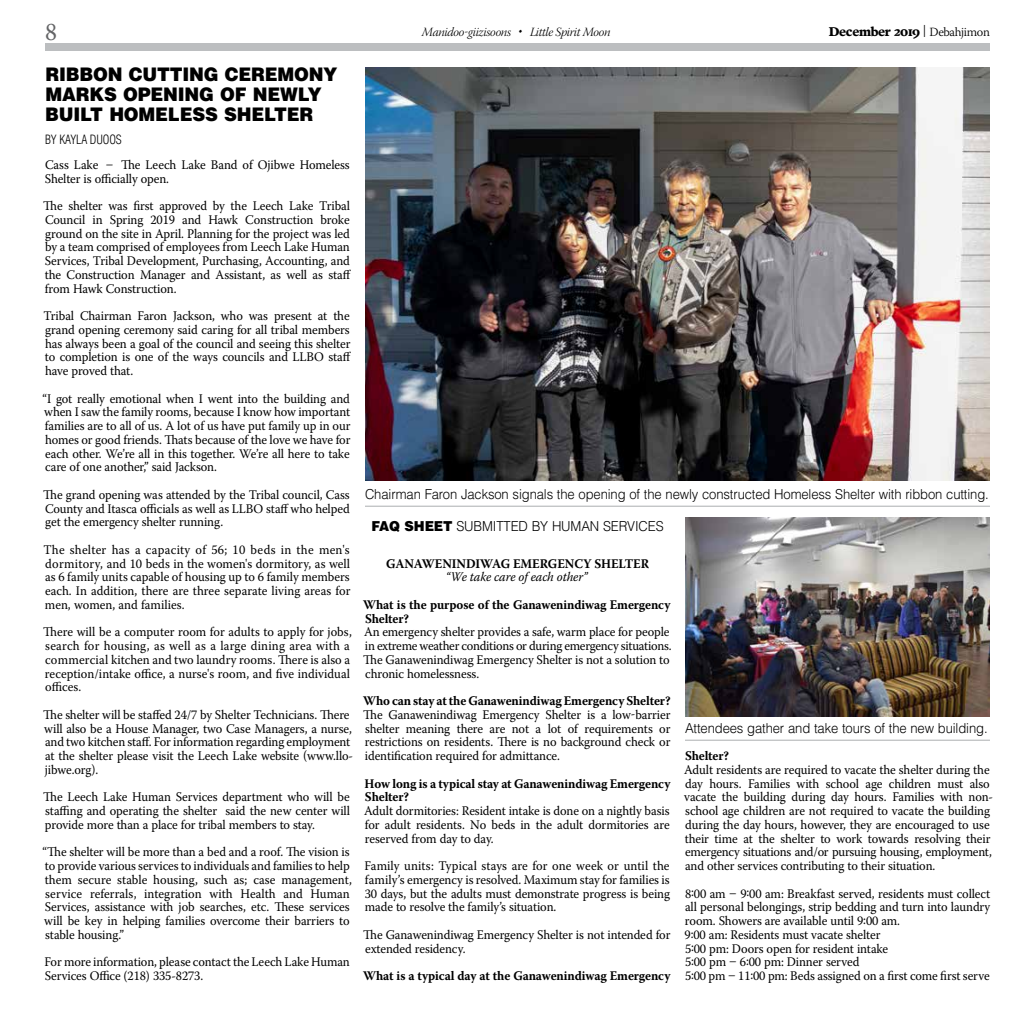
<style>
.page{position:relative;width:1035px;height:1035px;background:#fff}
.page>*{position:absolute;margin:0;border:0;box-sizing:border-box;transform-origin:0 0}
.t1{font:25px "Warnock Pro";color:#636466;scale:.95 1}
.t2{font:900 18.75px/20px "Helvetica LT Pro";letter-spacing:-.01em;color:#000;scale:.95 1}
.t3{font:300 13.75px "Helvetica LT Pro";letter-spacing:-.01em;color:#000;scale:.95 1}
.t4{font:13.12px/13.8px "Warnock Pro";letter-spacing:-.01em;color:#000;scale:.95 1}
.t5{font:700 13.12px/13.8px "Warnock Pro";letter-spacing:-.01em;color:#000;scale:.95 1}
.t6{font:italic 13.12px "Warnock Pro";letter-spacing:-.01em;color:#000;scale:.95 1}
.t7{font:12.5px "Warnock Pro Light It Subh";letter-spacing:-.025em;color:#000}
.t8{font:700 12.5px "Poynter Text";letter-spacing:-.025em;color:#000}
.t9{font:300 condensed 12.5px "Helvetica LT Pro";letter-spacing:-.01em;color:#000;scale:.95 1}
.s1{font-family:"Warnock Pro";font-weight:300}
.s2{font-weight:900}
</style>
<div class="page">
<div style="left:45px;top:43px;width:945px;height:8px;background:#bcbec0"></div>
<img style="left:365px;top:68px;width:625px;height:413px">
<img style="left:685px;top:518px;width:305px;height:199px">
<hr style="left:365px;top:506px;width:625px;height:1px;background:#bcbec0">
<hr style="left:685px;top:740px;width:305px;height:1px;background:#bcbec0">
<h1 class="t1" style="left:45px;top:17px;width:14px">8</h1>
<p class="t7" style="left:422px;top:25px;width:190px">Manidoo-giizisoons • Little Spirit Moon</p>
<p class="t8" style="left:829px;top:26px;width:163px">December 2019 <span class="s1">| Debahjimon</span></p>
<h2 class="t2" style="left:45px;top:64px;width:309px">RIBBON CUTTING CEREMONY<br>MARKS OPENING OF NEWLY<br>BUILT HOMELESS SHELTER</h2>
<p class="t9" style="left:45px;top:132px;width:82px">BY KAYLA DUOOS</p>
<p class="t4" style="left:45px;top:157px;width:322px">Cass Lake – The Leech Lake Band of Ojibwe Homeless<br>Shelter is officially open.</p>
<p class="t4" style="left:43px;top:199px;width:325px;text-align:justify">The shelter was first approved by the Leech Lake Tribal Council in Spring 2019 and Hawk Construction broke ground on the site in April. Planning for the project was led by a team comprised of employees from Leech Lake Human Services, Tribal Development, Purchasing, Accounting, and the Construction Manager and Assistant, as well as staff from Hawk Construction.</p>
<p class="t4" style="left:43px;top:309px;width:325px;text-align:justify">Tribal Chairman Faron Jackson, who was present at the grand opening ceremony said caring for all tribal members has always been a goal of the council and seeing this shelter to completion is one of the ways councils and LLBO staff have proved that.</p>
<p class="t4" style="left:43px;top:391px;width:326px;text-align:justify">“I got really emotional when I went into the building and when I saw the family rooms, because I know how important families are to all of us. A lot of us have put family up in our homes or good friends. Thats because of the love we have for each other. We’re all in this together. We’re all here to take care of one another,” said Jackson.</p>
<p class="t4" style="left:43px;top:487px;width:324px;text-align:justify">The grand opening was attended by the Tribal council, Cass County and Itasca officials as well as LLBO staff who helped get the emergency shelter running.</p>
<p class="t4" style="left:43px;top:542px;width:325px;text-align:justify">The shelter has a capacity of 56; 10 beds in the men's dormitory, and 10 beds in the women's dormitory, as well as 6 family units capable of housing up to 6 family members each. In addition, there are three separate living areas for men, women, and families.</p>
<p class="t4" style="left:43px;top:625px;width:326px">There will be a computer room for adults to apply for jobs, search for housing, as well as a large dining area with a commercial kitchen and two laundry rooms. There is also a reception/intake office, a nurse's room, and five individual offices.</p>
<p class="t4" style="left:43px;top:707px;width:328px">The shelter will be staffed 24/7 by Shelter Technicians. There will also be a House Manager, two Case Managers, a nurse, and two kitchen staff. For information regarding employment at the shelter please visit the Leech Lake website (www.llo&shy;jibwe.org).</p>
<p class="t4" style="left:43px;top:790px;width:324px;text-align:justify">The Leech Lake Human Services department who will be staffing and operating the shelter said the new center will provide more than a place for tribal members to stay.</p>
<p class="t4" style="left:43px;top:845px;width:327px">“The shelter will be more than a bed and a roof. The vision is to provide various services to individuals and families to help them secure stable housing, such as; case management, service referrals, integration with Health and Human Services, assistance with job searches, etc. These services will be key in helping families overcome their barriers to stable housing.”</p>
<p class="t4" style="left:45px;top:955px;width:323px">For more information, please contact the Leech Lake Human<br>Services Office (218) 335-8273.</p>
<p class="t3" style="left:365px;top:485px;width:658px">Chairman Faron Jackson signals the opening of the newly constructed Homeless Shelter with ribbon cutting.</p>
<p class="t3" style="left:371px;top:518px;width:309px"><span class="s2">FAQ SHEET</span> SUBMITTED BY HUMAN SERVICES</p>
<p class="t5" style="left:386px;top:556px;width:278px">GANAWENINDIWAG EMERGENCY SHELTER</p>
<p class="t6" style="left:446px;top:569px;width:151px">“We take care of each other”</p>
<p class="t5" style="left:363px;top:597px;width:325px">What is the purpose of the Ganawenindiwag Emergency<br>Shelter?</p>
<p class="t4" style="left:363px;top:625px;width:326px">An emergency shelter provides a safe, warm place for people in extreme weather conditions or during emergency situations.<br>The Ganawenindiwag Emergency Shelter is not a solution to chronic homelessness.</p>
<p class="t5" style="left:363px;top:694px;width:325px">Who can stay at the Ganawenindiwag Emergency Shelter?</p>
<p class="t4" style="left:363px;top:707px;width:325px;text-align:justify">The Ganawenindiwag Emergency Shelter is a low-barrier shelter meaning there are not a lot of requirements or restrictions on residents. There is no background check or identification required for admittance.</p>
<p class="t5" style="left:365px;top:776px;width:323px">How long is a typical stay at Ganawenindiwag Emergency<br>Shelter?</p>
<p class="t4" style="left:364px;top:804px;width:323px;text-align:justify">Adult dormitories: Resident intake is done on a nightly basis for adult residents. No beds in the adult dormitories are reserved from day to day.</p>
<p class="t4" style="left:365px;top:859px;width:323px;text-align:justify">Family units: Typical stays are for one week or until the family’s emergency is resolved. Maximum stay for families is 30 days, but the adults must demonstrate progress is being made to resolve the family’s situation.</p>
<p class="t4" style="left:363px;top:927px;width:325px">The Ganawenindiwag Emergency Shelter is not intended for extended residency.</p>
<p class="t5" style="left:363px;top:969px;width:325px">What is a typical day at the Ganawenindiwag Emergency</p>
<p class="t3" style="left:685px;top:719px;width:320px">Attendees gather and take tours of the new building.</p>
<p class="t5" style="left:685px;top:749px;width:48px">Shelter?</p>
<p class="t4" style="left:684px;top:762px;width:327px">Adult residents are required to vacate the shelter during the day hours. Families with school age children must also vacate the building during day hours. Families with non&shy;school age children are not required to vacate the building during the day hours, however, they are encouraged to use their time at the shelter to work towards resolving their emergency situations and/or pursuing housing, employment, and other services contributing to their situation.</p>
<p class="t4" style="left:685px;top:886px;width:323px">8:00 am – 9:00 am: Breakfast served, residents must collect all personal belongings, strip bedding and turn into laundry room. Showers are available until 9:00 am.<br>9:00 am: Residents must vacate shelter<br>5:00 pm: Doors open for resident intake<br>5:00 pm – 6:00 pm: Dinner served<br>5:00 pm – 11:00 pm: Beds assigned on a first come first serve</p>
</div>
